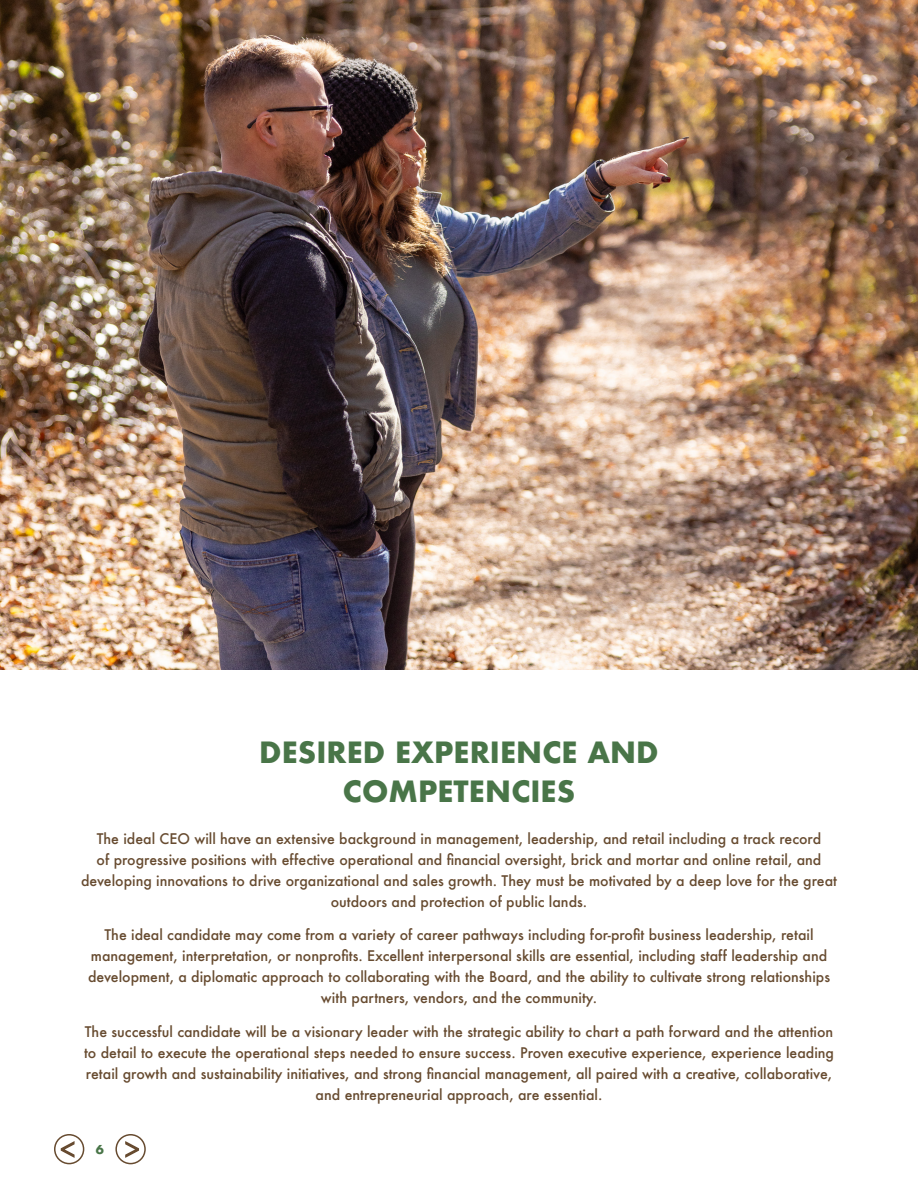
<style>
.page{position:relative;width:918px;height:1188px;background:#fff}
.page>*{position:absolute;margin:0;border:0;box-sizing:border-box;transform-origin:0 0}
.t1{font:700 28.5px/39px "Futura";color:#497548;text-align:center}
.Body_2_-_black{font:500 14.25px/21px "Futura";color:#674b30;text-align:center}
.t2{font:700 12px "Futura";color:#497548}
</style>
<div class="page">
<div style="left:54px;top:1134px;width:30px;height:30px;border:2px solid #674b30;border-radius:50%"></div>
<svg style="left:60px;top:1141px;width:15px;height:18px"></svg>
<div style="left:115px;top:1134px;width:31px;height:30px;border:2px solid #674b30;border-radius:50%"></div>
<svg style="left:125px;top:1141px;width:15px;height:18px"></svg>
<img style="left:0;top:0;width:918px;height:670px">
<h2 class="t1" style="left:259px;top:733px;width:401px">DESIRED EXPERIENCE AND<br>COMPETENCIES</h2>
<p class="Body_2_-_black" style="left:81px;top:828px;width:757px">The ideal CEO will have an extensive background in management, leadership, and retail including a track record<br>of progressive positions with effective operational and financial oversight, brick and mortar and online retail, and developing innovations to drive organizational and sales growth. They must be motivated by a deep love for the great outdoors and protection of public lands.</p>
<p class="Body_2_-_black" style="left:88px;top:925px;width:744px">The ideal candidate may come from a variety of career pathways including for-profit business leadership, retail management, interpretation, or nonprofits. Excellent interpersonal skills are essential, including staff leadership and development, a diplomatic approach to collaborating with the Board, and the ability to cultivate strong relationships with partners, vendors, and the community.</p>
<p class="Body_2_-_black" style="left:84px;top:1021px;width:752px">The successful candidate will be a visionary leader with the strategic ability to chart a path forward and the attention to detail to execute the operational steps needed to ensure success. Proven executive experience, experience leading retail growth and sustainability initiatives, and strong financial management, all paired with a creative, collaborative, and entrepreneurial approach, are essential.</p>
<p class="t2" style="left:96px;top:1141px;width:10px">6</p>
</div>
